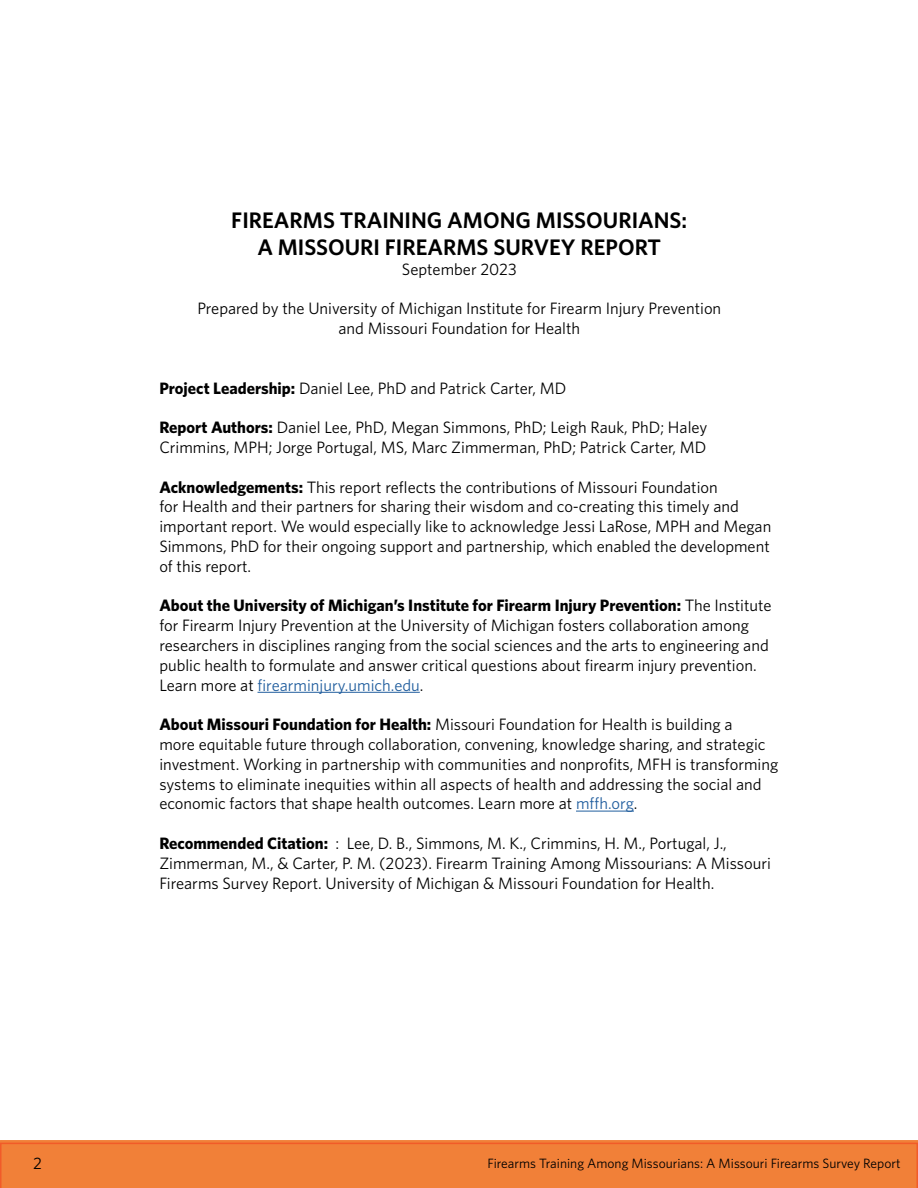
<style>
.page{position:relative;width:918px;height:1188px;background:#fff}
.page>*{position:absolute;margin:0;border:0;box-sizing:border-box;transform-origin:0 0}
.t1{font:600 22.5px/27px "Whitney";color:#000;text-align:center}
.t2{font:16.5px/19.8px "Whitney";color:#000}
.t3{font:13.5px "Whitney";color:#000}
.s1{font-weight:700}
.s2{color:#215e9e}
</style>
<div class="page">
<svg style="left:0;top:1140px;width:918px;height:3px;background:#f17d38"></svg>
<hr style="left:258px;top:692px;width:162px;height:1px;background:#215e9e">
<hr style="left:576px;top:811px;width:58px;height:1px;background:#215e9e">
<div style="left:0;top:1143px;width:918px;height:45px;background:#f18038"></div>
<h1 class="t1" style="left:231px;top:206px;width:458px">FIREARMS TRAINING AMONG MISSOURIANS:<br>A MISSOURI FIREARMS SURVEY REPORT</h1>
<p class="t2" style="left:402px;top:259px;width:116px">September 2023</p>
<p class="t2" style="left:197px;top:298px;width:525px;text-align:center">Prepared by the University of Michigan Institute for Firearm Injury Prevention and Missouri Foundation for Health</p>
<p class="t2" style="left:159px;top:378px;width:408px"><span class="s1">Project Leadership:</span> Daniel Lee, PhD and Patrick Carter, MD</p>
<p class="t2" style="left:159px;top:417px;width:550px"><span class="s1">Report Authors:</span> Daniel Lee, PhD, Megan Simmons, PhD; Leigh Rauk, PhD; Haley<br>Crimmins, MPH; Jorge Portugal, MS, Marc Zimmerman, PhD; Patrick Carter, MD</p>
<p class="t2" style="left:159px;top:477px;width:613px"><span class="s1">Acknowledgements:</span> This report reflects the contributions of Missouri Foundation<br>for Health and their partners for sharing their wisdom and co-creating this timely and important report. We would especially like to acknowledge Jessi LaRose, MPH and Megan Simmons, PhD for their ongoing support and partnership, which enabled the development of this report.</p>
<p class="t2" style="left:159px;top:595px;width:614px"><span class="s1">About the University of Michigan’s Institute for Firearm Injury Prevention:</span> The Institute for Firearm Injury Prevention at the University of Michigan fosters collaboration among researchers in disciplines ranging from the social sciences and the arts to engineering and public health to formulate and answer critical questions about firearm injury prevention.<br>Learn more at <span class="s2">firearminjury.umich.edu</span>.</p>
<p class="t2" style="left:159px;top:714px;width:620px"><span class="s1">About Missouri Foundation for Health:</span> Missouri Foundation for Health is building a<br>more equitable future through collaboration, convening, knowledge sharing, and strategic investment. Working in partnership with communities and nonprofits, MFH is transforming systems to eliminate inequities within all aspects of health and addressing the social and economic factors that shape health outcomes. Learn more at <span class="s2">mffh.org</span>.</p>
<p class="t2" style="left:159px;top:833px;width:613px"><span class="s1">Recommended Citation:</span> : Lee, D. B., Simmons, M. K., Crimmins, H. M., Portugal, J.,<br>Zimmerman, M., &amp; Carter, P. M. (2023). Firearm Training Among Missourians: A Missouri<br>Firearms Survey Report. University of Michigan &amp; Missouri Foundation for Health.</p>
<p class="t2" style="left:33px;top:1153px;width:10px">2</p>
<p class="t3" style="left:488px;top:1154px;width:415px">Firearms Training Among Missourians: A Missouri Firearms Survey Report</p>
</div>
